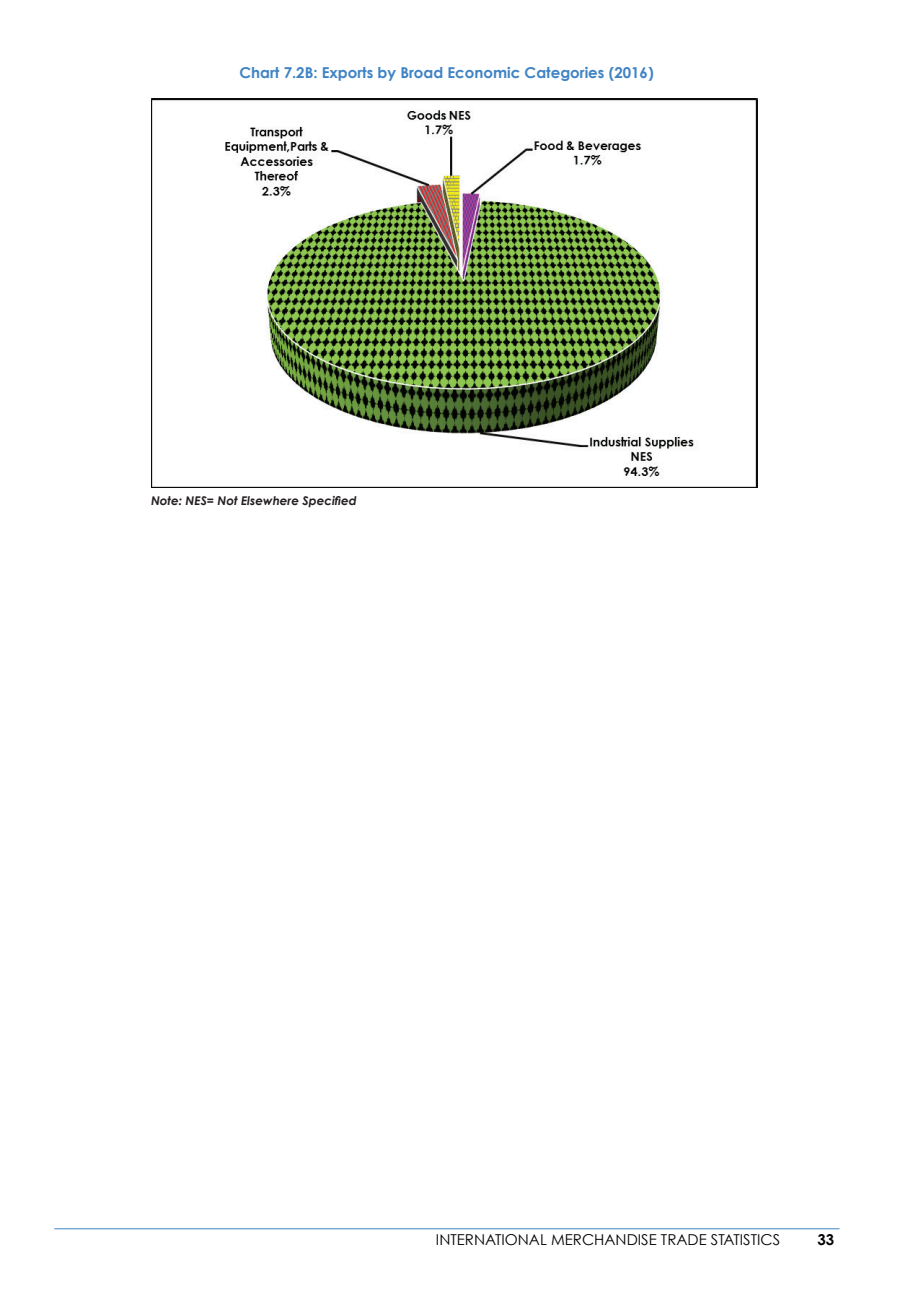
<style>
.page{position:relative;width:906px;height:1289px;background:#fff}
.page>*{position:absolute;margin:0;border:0;box-sizing:border-box;transform-origin:0 0}
.t1{font:700 15px "Century Gothic";color:#3f83c4}
.t2{font:15px "Century Gothic";color:#040503}
.t3{font:700 15px "Century Gothic";color:#040503}
.t4{font:italic 700 12px "Century Gothic";color:#231f20}
</style>
<div class="page">
<hr style="left:54px;top:1228px;width:785px;height:1px;background:#3f83c4">
<img style="left:151px;top:99px;width:606px;height:388px">
<p class="t1" style="left:239px;top:63px;width:415px">Chart 7.2B: Exports by Broad Economic Categories (2016)</p>
<p class="t4" style="left:151px;top:492px;width:207px">Note: NES= Not Elsewhere Specified</p>
<p class="t2" style="left:436px;top:1229px;width:346px">INTERNATIONAL MERCHANDISE TRADE STATISTICS</p>
<p class="t3" style="left:817px;top:1229px;width:18px">33</p>
</div>
